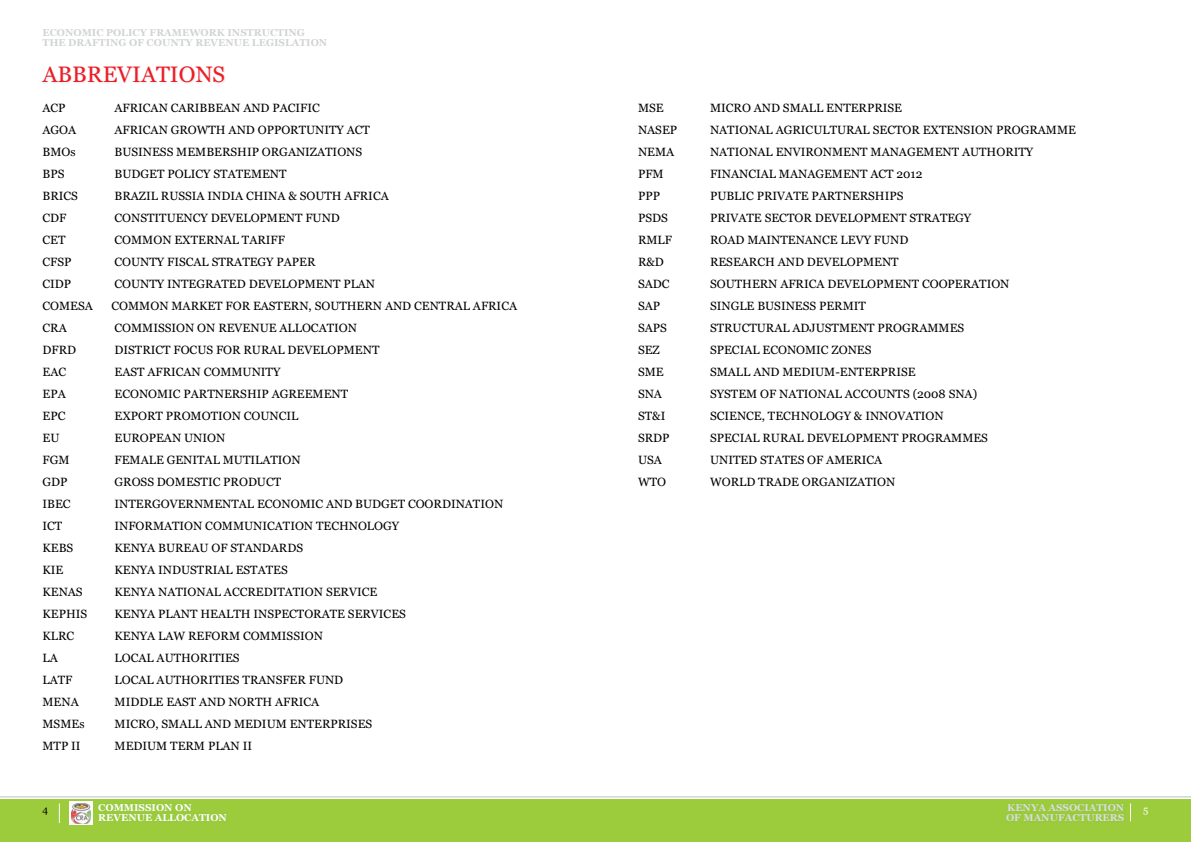
<style>
.page{position:relative;width:1191px;height:842px;background:#fff}
.page>*{position:absolute;margin:0;border:0;box-sizing:border-box;transform-origin:0 0}
.t1{font:22.4px "Georgia";color:#ed1d24}
.t2{font:12px "Georgia";color:#000}
.t3{font:700 10px/10px "Georgia";color:#d1d3d4}
.t4{font:700 10px/10px "Georgia";color:#dcddde}
.t5{font:700 10px/10px "Georgia";color:#fff}
.t6{font:10px "Georgia";color:#000}
.t7{font:10px "Georgia";color:#fff}
</style>
<div class="page">
<div style="left:0;top:799px;width:595px;height:43px;background:#9ccb3b"></div>
<div style="left:595px;top:799px;width:596px;height:43px;background:#9ccb3b"></div>
<div style="left:97px;top:803px;width:131px;height:20px;background:#98ca3d"></div>
<div style="left:1005px;top:803px;width:120px;height:20px;background:#97c93e"></div>
<svg style="left:59px;top:803px;width:1px;height:20px"></svg>
<svg style="left:1130px;top:803px;width:1px;height:18px"></svg>
<hr style="left:0;top:796px;width:1191px;height:1px;background:#bcbec0">
<svg style="left:69px;top:802px;width:24px;height:23px"></svg>
<img style="left:71px;top:803px;width:20px;height:20px">
<div style="left:42px;top:66px;width:185px;height:19px;background:#2e3092;opacity:.1"></div>
<p class="t3" style="left:43px;top:27px;width:286px">ECONOMIC POLICY FRAMEWORK INSTRUCTING<br>THE DRAFTING OF COUNTY REVENUE LEGISLATION</p>
<h1 class="t1" style="left:43px;top:62px;width:30px">ABBREVIATIONS</h1>
<p class="t2" style="left:43px;top:101px;width:25px">ACP</p>
<p class="t2" style="left:115px;top:101px;width:207px">AFRICAN CARIBBEAN AND PACIFIC</p>
<p class="t2" style="left:43px;top:123px;width:35px">AGOA</p>
<p class="t2" style="left:115px;top:123px;width:257px">AFRICAN GROWTH AND OPPORTUNITY ACT</p>
<p class="t2" style="left:43px;top:145px;width:35px">BMOS</p>
<p class="t2" style="left:115px;top:145px;width:249px">BUSINESS MEMBERSHIP ORGANIZATIONS</p>
<p class="t2" style="left:43px;top:167px;width:23px">BPS</p>
<p class="t2" style="left:115px;top:167px;width:173px">BUDGET POLICY STATEMENT</p>
<p class="t2" style="left:43px;top:189px;width:37px">BRICS</p>
<p class="t2" style="left:115px;top:189px;width:276px">BRAZIL RUSSIA INDIA CHINA &amp; SOUTH AFRICA</p>
<p class="t2" style="left:43px;top:211px;width:25px">CDF</p>
<p class="t2" style="left:115px;top:211px;width:227px">CONSTITUENCY DEVELOPMENT FUND</p>
<p class="t2" style="left:43px;top:233px;width:24px">CET</p>
<p class="t2" style="left:115px;top:233px;width:172px">COMMON EXTERNAL TARIFF</p>
<p class="t2" style="left:43px;top:255px;width:30px">CFSP</p>
<p class="t2" style="left:115px;top:255px;width:202px">COUNTY FISCAL STRATEGY PAPER</p>
<p class="t2" style="left:43px;top:277px;width:30px">CIDP</p>
<p class="t2" style="left:115px;top:277px;width:262px">COUNTY INTEGRATED DEVELOPMENT PLAN</p>
<p class="t2" style="left:43px;top:299px;width:52px">COMESA</p>
<p class="t2" style="left:112px;top:299px;width:407px">COMMON MARKET FOR EASTERN, SOUTHERN AND CENTRAL AFRICA</p>
<p class="t2" style="left:43px;top:321px;width:26px">CRA</p>
<p class="t2" style="left:115px;top:321px;width:244px">COMMISSION ON REVENUE ALLOCATION</p>
<p class="t2" style="left:43px;top:343px;width:35px">DFRD</p>
<p class="t2" style="left:115px;top:343px;width:266px">DISTRICT FOCUS FOR RURAL DEVELOPMENT</p>
<p class="t2" style="left:43px;top:365px;width:25px">EAC</p>
<p class="t2" style="left:115px;top:365px;width:167px">EAST AFRICAN COMMUNITY</p>
<p class="t2" style="left:43px;top:387px;width:25px">EPA</p>
<p class="t2" style="left:115px;top:387px;width:235px">ECONOMIC PARTNERSHIP AGREEMENT</p>
<p class="t2" style="left:43px;top:409px;width:24px">EPC</p>
<p class="t2" style="left:115px;top:409px;width:185px">EXPORT PROMOTION COUNCIL</p>
<p class="t2" style="left:43px;top:431px;width:18px">EU</p>
<p class="t2" style="left:115px;top:431px;width:112px">EUROPEAN UNION</p>
<p class="t2" style="left:43px;top:453px;width:29px">FGM</p>
<p class="t2" style="left:115px;top:453px;width:188px">FEMALE GENITAL MUTILATION</p>
<p class="t2" style="left:43px;top:475px;width:27px">GDP</p>
<p class="t2" style="left:115px;top:475px;width:168px">GROSS DOMESTIC PRODUCT</p>
<p class="t2" style="left:43px;top:497px;width:30px">IBEC</p>
<p class="t2" style="left:115px;top:497px;width:390px">INTERGOVERNMENTAL ECONOMIC AND BUDGET COORDINATION</p>
<p class="t2" style="left:43px;top:519px;width:21px">ICT</p>
<p class="t2" style="left:115px;top:519px;width:286px">INFORMATION COMMUNICATION TECHNOLOGY</p>
<p class="t2" style="left:43px;top:541px;width:32px">KEBS</p>
<p class="t2" style="left:115px;top:541px;width:190px">KENYA BUREAU OF STANDARDS</p>
<p class="t2" style="left:43px;top:563px;width:22px">KIE</p>
<p class="t2" style="left:115px;top:563px;width:175px">KENYA INDUSTRIAL ESTATES</p>
<p class="t2" style="left:43px;top:585px;width:42px">KENAS</p>
<p class="t2" style="left:115px;top:585px;width:264px">KENYA NATIONAL ACCREDITATION SERVICE</p>
<p class="t2" style="left:43px;top:607px;width:46px">KEPHIS</p>
<p class="t2" style="left:115px;top:607px;width:293px">KENYA PLANT HEALTH INSPECTORATE SERVICES</p>
<p class="t2" style="left:43px;top:629px;width:33px">KLRC</p>
<p class="t2" style="left:115px;top:629px;width:210px">KENYA LAW REFORM COMMISSION</p>
<p class="t2" style="left:43px;top:651px;width:17px">LA</p>
<p class="t2" style="left:115px;top:651px;width:127px">LOCAL AUTHORITIES</p>
<p class="t2" style="left:43px;top:673px;width:31px">LATF</p>
<p class="t2" style="left:115px;top:673px;width:230px">LOCAL AUTHORITIES TRANSFER FUND</p>
<p class="t2" style="left:43px;top:695px;width:38px">MENA</p>
<p class="t2" style="left:115px;top:695px;width:206px">MIDDLE EAST AND NORTH AFRICA</p>
<p class="t2" style="left:43px;top:717px;width:43px">MSMES</p>
<p class="t2" style="left:115px;top:717px;width:259px">MICRO, SMALL AND MEDIUM ENTERPRISES</p>
<p class="t2" style="left:43px;top:739px;width:40px">MTP II</p>
<p class="t2" style="left:115px;top:739px;width:139px">MEDIUM TERM PLAN II</p>
<p class="t2" style="left:638px;top:101px;width:27px">MSE</p>
<p class="t2" style="left:710px;top:101px;width:193px">MICRO AND SMALL ENTERPRISE</p>
<p class="t2" style="left:638px;top:123px;width:41px">NASEP</p>
<p class="t2" style="left:710px;top:123px;width:367px">NATIONAL AGRICULTURAL SECTOR EXTENSION PROGRAMME</p>
<p class="t2" style="left:638px;top:145px;width:38px">NEMA</p>
<p class="t2" style="left:710px;top:145px;width:325px">NATIONAL ENVIRONMENT MANAGEMENT AUTHORITY</p>
<p class="t2" style="left:638px;top:167px;width:27px">PFM</p>
<p class="t2" style="left:710px;top:167px;width:214px">FINANCIAL MANAGEMENT ACT 2012</p>
<p class="t2" style="left:638px;top:189px;width:23px">PPP</p>
<p class="t2" style="left:710px;top:189px;width:195px">PUBLIC PRIVATE PARTNERSHIPS</p>
<p class="t2" style="left:638px;top:211px;width:31px">PSDS</p>
<p class="t2" style="left:710px;top:211px;width:263px">PRIVATE SECTOR DEVELOPMENT STRATEGY</p>
<p class="t2" style="left:638px;top:233px;width:35px">RMLF</p>
<p class="t2" style="left:710px;top:233px;width:200px">ROAD MAINTENANCE LEVY FUND</p>
<p class="t2" style="left:638px;top:255px;width:27px">R&amp;D</p>
<p class="t2" style="left:710px;top:255px;width:190px">RESEARCH AND DEVELOPMENT</p>
<p class="t2" style="left:638px;top:277px;width:33px">SADC</p>
<p class="t2" style="left:710px;top:277px;width:301px">SOUTHERN AFRICA DEVELOPMENT COOPERATION</p>
<p class="t2" style="left:638px;top:299px;width:24px">SAP</p>
<p class="t2" style="left:710px;top:299px;width:157px">SINGLE BUSINESS PERMIT</p>
<p class="t2" style="left:638px;top:321px;width:30px">SAPS</p>
<p class="t2" style="left:710px;top:321px;width:256px">STRUCTURAL ADJUSTMENT PROGRAMMES</p>
<p class="t2" style="left:638px;top:343px;width:23px">SEZ</p>
<p class="t2" style="left:710px;top:343px;width:163px">SPECIAL ECONOMIC ZONES</p>
<p class="t2" style="left:638px;top:365px;width:27px">SME</p>
<p class="t2" style="left:710px;top:365px;width:207px">SMALL AND MEDIUM-ENTERPRISE</p>
<p class="t2" style="left:638px;top:387px;width:25px">SNA</p>
<p class="t2" style="left:710px;top:387px;width:269px">SYSTEM OF NATIONAL ACCOUNTS (2008 SNA)</p>
<p class="t2" style="left:638px;top:409px;width:29px">ST&amp;I</p>
<p class="t2" style="left:710px;top:409px;width:235px">SCIENCE, TECHNOLOGY &amp; INNOVATION</p>
<p class="t2" style="left:638px;top:431px;width:33px">SRDP</p>
<p class="t2" style="left:710px;top:431px;width:279px">SPECIAL RURAL DEVELOPMENT PROGRAMMES</p>
<p class="t2" style="left:638px;top:453px;width:25px">USA</p>
<p class="t2" style="left:710px;top:453px;width:174px">UNITED STATES OF AMERICA</p>
<p class="t2" style="left:638px;top:475px;width:30px">WTO</p>
<p class="t2" style="left:710px;top:475px;width:187px">WORLD TRADE ORGANIZATION</p>
<p class="t5" style="left:98px;top:802px;width:130px">COMMISSION ON<br>REVENUE ALLOCATION</p>
<p class="t4" style="left:1006px;top:802px;width:120px">KENYA ASSOCIATION<br>OF MANUFACTURERS</p>
<p class="t6" style="left:43px;top:804px;width:7px">4</p>
<p class="t7" style="left:1143px;top:804px;width:7px">5</p>
</div>
